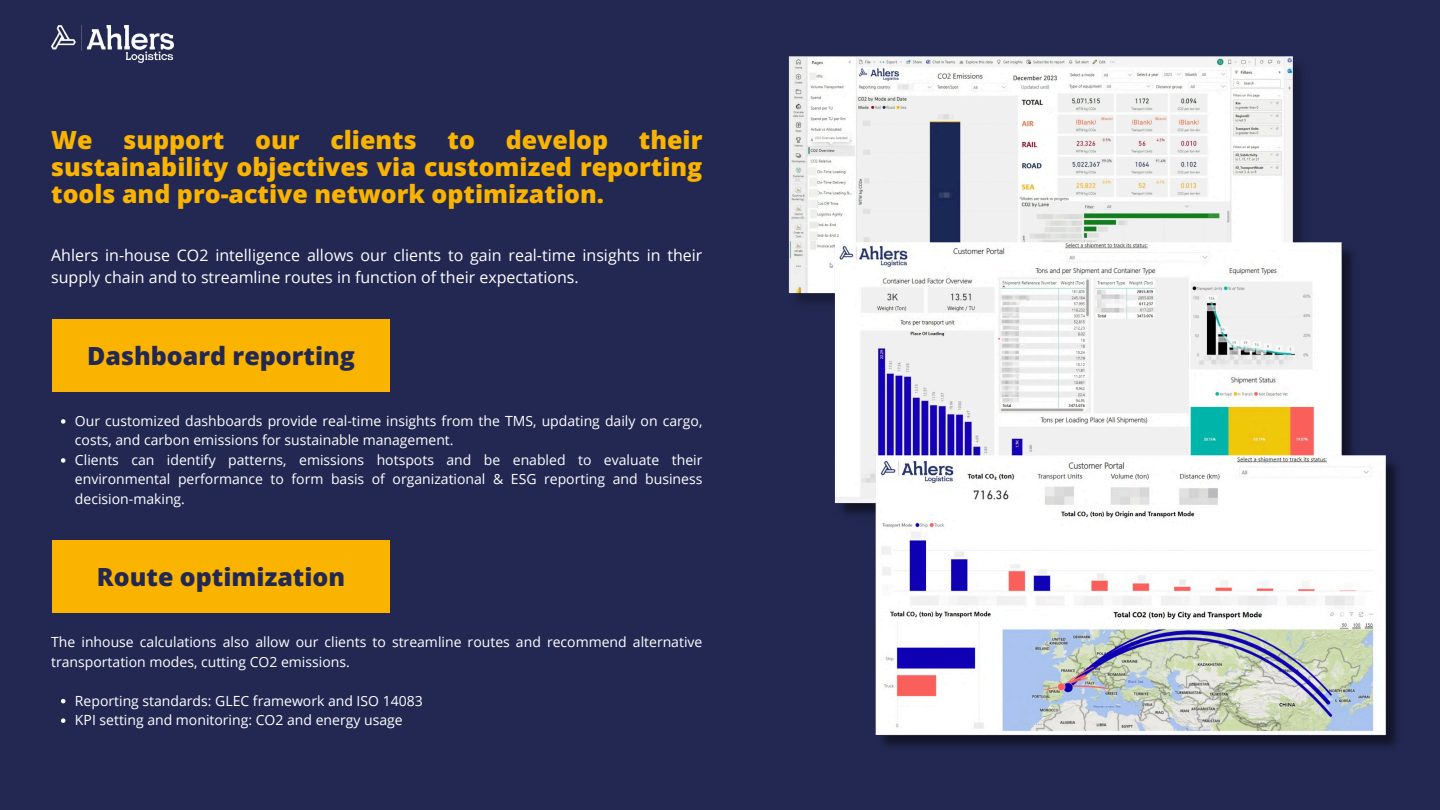
<style>
.page{position:relative;width:1440px;height:810px;background:#232852}
.page>*{position:absolute;margin:0;border:0;box-sizing:border-box;transform-origin:0 0}
.t1{font:800 25px/27px "Open Sans";color:#fab400;text-align:justify}
.t2{font:800 25px "Open Sans";color:#232852}
.t3{font:16px/21.8px "Open Sans";color:#fff}
.t4{font:14px/19.5px "Open Sans";color:#fff}
</style>
<div class="page">
<img style="left:51px;top:25px;width:122px;height:37px">
<div style="left:53px;top:319px;width:337px;height:73px;background:#fab400"></div>
<div style="left:53px;top:540px;width:337px;height:73px;background:#fab400"></div>
<img style="left:788px;top:56px;width:514px;height:247px">
<img style="left:823px;top:242px;width:530px;height:273px">
<img style="left:866px;top:454px;width:531px;height:293px">
<svg style="left:61px;top:419px;width:4px;height:5px"></svg>
<svg style="left:61px;top:458px;width:4px;height:5px"></svg>
<svg style="left:61px;top:699px;width:4px;height:4px"></svg>
<svg style="left:61px;top:718px;width:4px;height:5px"></svg>
<p class="t1" style="left:51px;top:126px;width:653px">We support our clients to develop their sustainability objectives via customized reporting tools and pro-active network optimization.</p>
<p class="t3" style="left:51px;top:244px;width:653px">Ahlers in-house CO2 intelligence allows our clients to gain real-time insights in their supply chain and to streamline routes in function of their expectations.</p>
<p class="t2" style="left:87px;top:338px;width:269px">Dashboard reporting</p>
<p class="t4" style="left:75px;top:411px;width:629px">Our customized dashboards provide real-time insights from the TMS, updating daily on cargo, costs, and carbon emissions for sustainable management.</p>
<p class="t4" style="left:75px;top:450px;width:629px;text-align:justify">Clients can identify patterns, emissions hotspots and be enabled to evaluate their environmental performance to form basis of organizational &amp; ESG reporting and business decision-making.</p>
<h2 class="t2" style="left:97px;top:559px;width:250px">Route optimization</h2>
<p class="t4" style="left:51px;top:632px;width:653px">The inhouse calculations also allow our clients to streamline routes and recommend alternative transportation modes, cutting CO2 emissions.</p>
<p class="t4" style="left:75px;top:690px;width:349px">Reporting standards: GLEC framework and ISO 14083</p>
<p class="t4" style="left:75px;top:710px;width:329px">KPI setting and monitoring: CO2 and energy usage</p>
</div>
